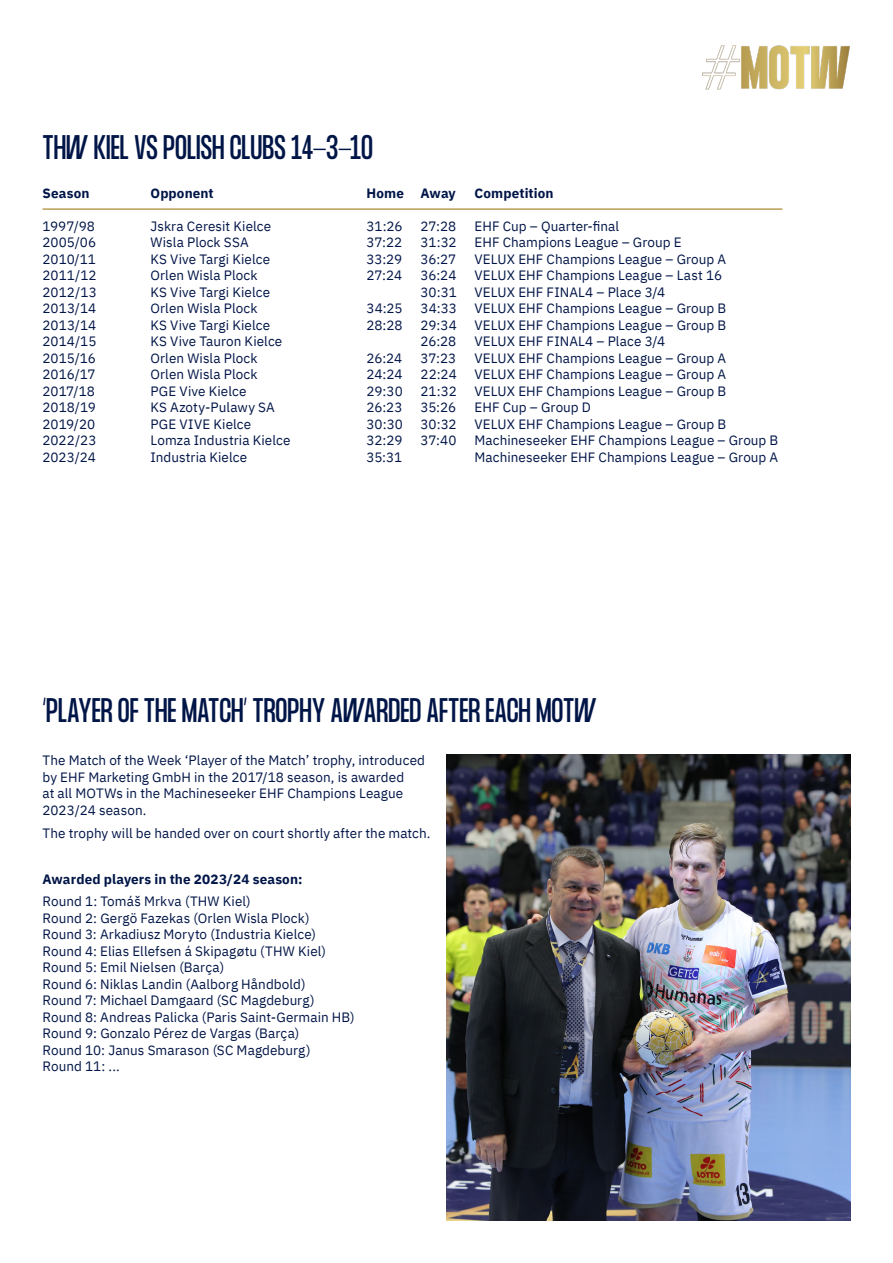
<style>
.page{position:relative;width:893px;height:1263px;background:#fff}
.page>*{position:absolute;margin:0;border:0;box-sizing:border-box;transform-origin:0 0}
.Body_Body{font:30px "Formula Condensed";letter-spacing:-.005em;color:#001547}
.Body{font:30px "Formula Condensed";letter-spacing:-.005em;color:#001547}
.Body-2{font:13.5px "IBM Plex Sans";letter-spacing:.005em;color:#001547}
.Body_Body-2{font:13.5px/16.5px "IBM Plex Sans";letter-spacing:.005em;color:#001547}
.Body_Body-3{font:700 13.5px "IBM Plex Sans";letter-spacing:.01em;color:#001547}
.Body-3{font:700 13.5px "IBM Plex Sans";letter-spacing:.005em;color:#001547}
</style>
<div class="page">
<img style="left:702px;top:45px;width:148px;height:45px">
<img style="left:446px;top:755px;width:404px;height:465px">
<hr style="left:43px;top:208px;width:739px;height:2px;background:#bc9e54">
<p class="Body" style="left:43px;top:129px;width:332px">THW KIEL VS POLISH CLUBS 14-3-10</p>
<p class="Body-3" style="left:43px;top:182px;width:48px">Season</p>
<p class="Body-3" style="left:151px;top:182px;width:65px">Opponent</p>
<p class="Body-3" style="left:367px;top:182px;width:91px">Home Away</p>
<p class="Body-3" style="left:475px;top:182px;width:80px">Competition</p>
<p class="Body-2" style="left:43px;top:216px;width:54px">1997/98</p>
<p class="Body-2" style="left:151px;top:216px;width:122px">Jskra Ceresit Kielce</p>
<p class="Body-2" style="left:367px;top:216px;width:38px">31:26</p>
<p class="Body-2" style="left:421px;top:216px;width:37px">27:28</p>
<p class="Body-2" style="left:475px;top:216px;width:146px">EHF Cup – Quarter-final</p>
<p class="Body-2" style="left:43px;top:232px;width:55px">2005/06</p>
<p class="Body-2" style="left:151px;top:232px;width:100px">Wisla Plock SSA</p>
<p class="Body-2" style="left:367px;top:232px;width:37px">37:22</p>
<p class="Body-2" style="left:421px;top:232px;width:38px">31:32</p>
<p class="Body-2" style="left:475px;top:232px;width:209px">EHF Champions League – Group E</p>
<p class="Body-2" style="left:43px;top:249px;width:55px">2010/11</p>
<p class="Body-2" style="left:151px;top:249px;width:121px">KS Vive Targi Kielce</p>
<p class="Body-2" style="left:367px;top:249px;width:37px">33:29</p>
<p class="Body-2" style="left:421px;top:249px;width:37px">36:27</p>
<p class="Body-2" style="left:475px;top:249px;width:253px">VELUX EHF Champions League – Group A</p>
<p class="Body-2" style="left:43px;top:265px;width:56px">2011/12</p>
<p class="Body-2" style="left:151px;top:265px;width:108px">Orlen Wisla Plock</p>
<p class="Body-2" style="left:367px;top:265px;width:37px">27:24</p>
<p class="Body-2" style="left:421px;top:265px;width:37px">36:24</p>
<p class="Body-2" style="left:475px;top:265px;width:249px">VELUX EHF Champions League – Last 16</p>
<p class="Body-2" style="left:43px;top:282px;width:56px">2012/13</p>
<p class="Body-2" style="left:151px;top:282px;width:121px">KS Vive Targi Kielce</p>
<p class="Body-2" style="left:421px;top:282px;width:38px">30:31</p>
<p class="Body-2" style="left:475px;top:282px;width:192px">VELUX EHF FINAL4 – Place 3/4</p>
<p class="Body-2" style="left:43px;top:298px;width:55px">2013/14</p>
<p class="Body-2" style="left:151px;top:298px;width:108px">Orlen Wisla Plock</p>
<p class="Body-2" style="left:367px;top:298px;width:38px">34:25</p>
<p class="Body-2" style="left:421px;top:298px;width:38px">34:33</p>
<p class="Body-2" style="left:475px;top:298px;width:253px">VELUX EHF Champions League – Group B</p>
<p class="Body-2" style="left:43px;top:315px;width:55px">2013/14</p>
<p class="Body-2" style="left:151px;top:315px;width:121px">KS Vive Targi Kielce</p>
<p class="Body-2" style="left:367px;top:315px;width:38px">28:28</p>
<p class="Body-2" style="left:421px;top:315px;width:38px">29:34</p>
<p class="Body-2" style="left:475px;top:315px;width:253px">VELUX EHF Champions League – Group B</p>
<p class="Body-2" style="left:43px;top:331px;width:55px">2014/15</p>
<p class="Body-2" style="left:151px;top:331px;width:133px">KS Vive Tauron Kielce</p>
<p class="Body-2" style="left:421px;top:331px;width:37px">26:28</p>
<p class="Body-2" style="left:475px;top:331px;width:192px">VELUX EHF FINAL4 – Place 3/4</p>
<p class="Body-2" style="left:43px;top:348px;width:55px">2015/16</p>
<p class="Body-2" style="left:151px;top:348px;width:108px">Orlen Wisla Plock</p>
<p class="Body-2" style="left:367px;top:348px;width:37px">26:24</p>
<p class="Body-2" style="left:421px;top:348px;width:37px">37:23</p>
<p class="Body-2" style="left:475px;top:348px;width:253px">VELUX EHF Champions League – Group A</p>
<p class="Body-2" style="left:43px;top:364px;width:55px">2016/17</p>
<p class="Body-2" style="left:151px;top:364px;width:108px">Orlen Wisla Plock</p>
<p class="Body-2" style="left:367px;top:364px;width:38px">24:24</p>
<p class="Body-2" style="left:421px;top:364px;width:38px">22:24</p>
<p class="Body-2" style="left:475px;top:364px;width:253px">VELUX EHF Champions League – Group A</p>
<p class="Body-2" style="left:43px;top:381px;width:54px">2017/18</p>
<p class="Body-2" style="left:151px;top:381px;width:97px">PGE Vive Kielce</p>
<p class="Body-2" style="left:367px;top:381px;width:38px">29:30</p>
<p class="Body-2" style="left:421px;top:381px;width:38px">21:32</p>
<p class="Body-2" style="left:475px;top:381px;width:253px">VELUX EHF Champions League – Group B</p>
<p class="Body-2" style="left:43px;top:397px;width:55px">2018/19</p>
<p class="Body-2" style="left:151px;top:397px;width:126px">KS Azoty-Pulawy SA</p>
<p class="Body-2" style="left:367px;top:397px;width:38px">26:23</p>
<p class="Body-2" style="left:421px;top:397px;width:37px">35:26</p>
<p class="Body-2" style="left:475px;top:397px;width:118px">EHF Cup – Group D</p>
<p class="Body-2" style="left:43px;top:414px;width:54px">2019/20</p>
<p class="Body-2" style="left:151px;top:414px;width:102px">PGE VIVE Kielce</p>
<p class="Body-2" style="left:367px;top:414px;width:38px">30:30</p>
<p class="Body-2" style="left:421px;top:414px;width:38px">30:32</p>
<p class="Body-2" style="left:475px;top:414px;width:253px">VELUX EHF Champions League – Group B</p>
<p class="Body-2" style="left:43px;top:430px;width:55px">2022/23</p>
<p class="Body-2" style="left:151px;top:430px;width:141px">Lomza Industria Kielce</p>
<p class="Body-2" style="left:367px;top:430px;width:37px">32:29</p>
<p class="Body-2" style="left:421px;top:430px;width:37px">37:40</p>
<p class="Body-2" style="left:475px;top:430px;width:305px">Machineseeker EHF Champions League – Group B</p>
<p class="Body-2" style="left:43px;top:447px;width:55px">2023/24</p>
<p class="Body-2" style="left:151px;top:447px;width:98px">Industria Kielce</p>
<p class="Body-2" style="left:367px;top:447px;width:37px">35:31</p>
<p class="Body-2" style="left:475px;top:447px;width:305px">Machineseeker EHF Champions League – Group A</p>
<p class="Body_Body" style="left:43px;top:693px;width:556px">‘PLAYER OF THE MATCH’ TROPHY AWARDED AFTER EACH MOTW</p>
<p class="Body_Body-2" style="left:43px;top:751px;width:384px">The Match of the Week ‘Player of the Match’ trophy, introduced by EHF Marketing GmbH in the 2017/18 season, is awarded<br>at all MOTWs in the Machineseeker EHF Champions League 2023/24 season.</p>
<p class="Body_Body-2" style="left:43px;top:823px;width:390px">The trophy will be handed over on court shortly after the match.</p>
<p class="Body_Body-3" style="left:43px;top:868px;width:261px">Awarded players in the 2023/24 season:</p>
<p class="Body_Body-2" style="left:43px;top:892px;width:314px">Round 1: Tomáš Mrkva (THW Kiel)<br>Round 2: Gergö Fazekas (Orlen Wisla Plock)<br>Round 3: Arkadiusz Moryto (Industria Kielce)<br>Round 4: Elias Ellefsen á Skipagøtu (THW Kiel)<br>Round 5: Emil Nielsen (Barça)<br>Round 6: Niklas Landin (Aalborg Håndbold)<br>Round 7: Michael Damgaard (SC Magdeburg)<br>Round 8: Andreas Palicka (Paris Saint-Germain HB)<br>Round 9: Gonzalo Pérez de Vargas (Barça)<br>Round 10: Janus Smarason (SC Magdeburg)<br>Round 11: ...</p>
</div>
